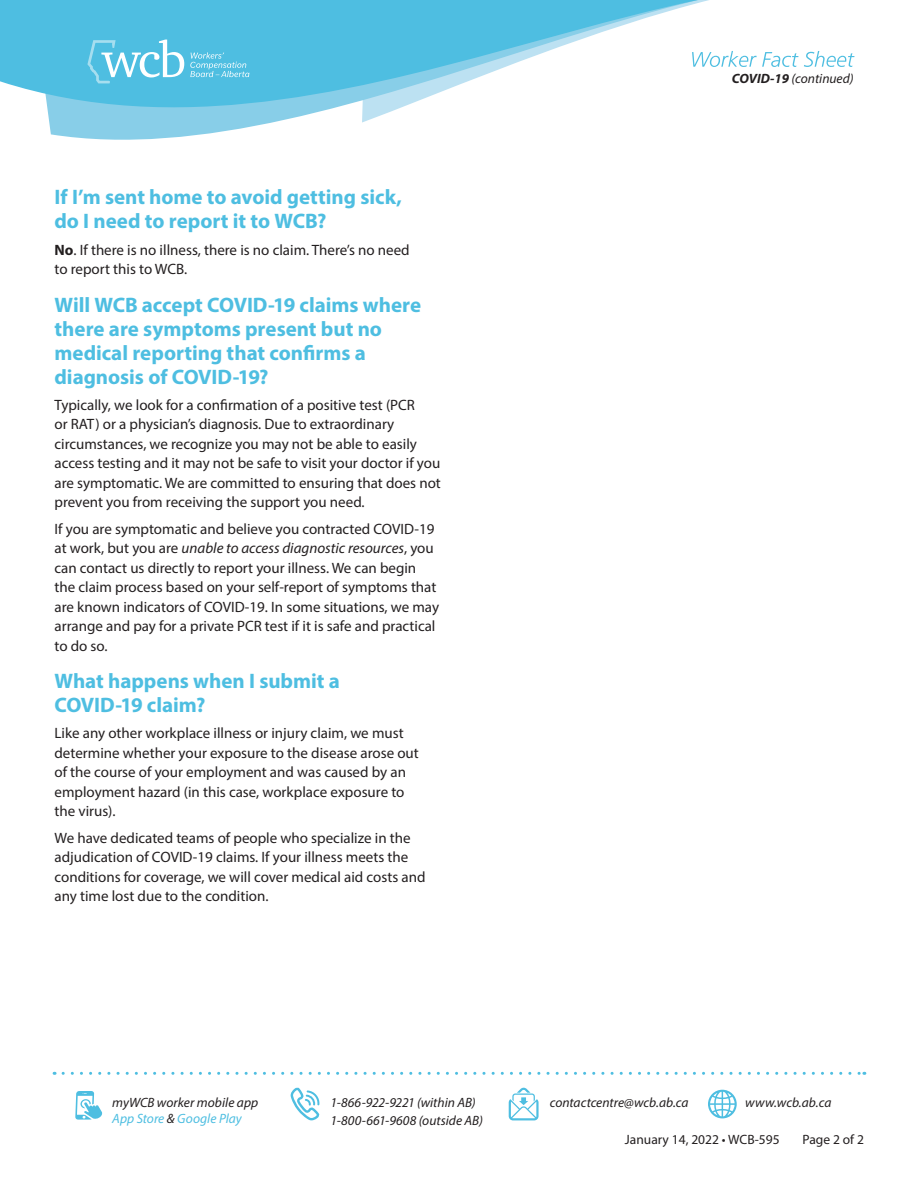
<style>
.page{position:relative;width:918px;height:1188px;background:#fff}
.page>*{position:absolute;margin:0;border:0;box-sizing:border-box;transform-origin:0 0}
.Subtitle{font:700 21px/24px "Myriad Pro";color:#4ebee1}
.Body_Text{font:15px/19.5px "Myriad Pro";color:#231f20}
.t1{font:italic 13.5px/16.2px "Myriad Pro";color:#231f20}
.t2{font:13.5px "Myriad Pro";color:#231f20}
.s1{font-weight:700}
.s2{font-style:italic}
.s3{color:#4ebee1}
</style>
<div class="page">
<svg style="left:63px;top:1072px;width:802px;height:3px"></svg>
<svg style="left:0;top:0;width:855px;height:140px"></svg>
<svg style="left:190px;top:52px;width:59px;height:25px"></svg>
<svg style="left:53px;top:40px;width:131px;height:43px;background:#6bc8e5"></svg>
<svg style="left:291px;top:1088px;width:29px;height:32px"></svg>
<svg style="left:509px;top:1088px;width:30px;height:32px"></svg>
<svg style="left:708px;top:1090px;width:29px;height:28px"></svg>
<svg style="left:75px;top:1091px;width:28px;height:29px"></svg>
<p class="Subtitle" style="left:54px;top:185px;width:349px">If I’m sent home to avoid getting sick, do I need to report it to WCB?</p>
<p class="Body_Text" style="left:54px;top:240px;width:357px"><span class="s1">No</span>. If there is no illness, there is no claim. There’s no need to report this to WCB.</p>
<p class="Subtitle" style="left:54px;top:292px;width:368px">Will WCB accept COVID-19 claims where there are symptoms present but no medical reporting that confirms a diagnosis of COVID-19?</p>
<p class="Body_Text" style="left:54px;top:395px;width:388px">Typically, we look for a confirmation of a positive test (PCR<br>or RAT) or a physician’s diagnosis. Due to extraordinary circumstances, we recognize you may not be able to easily access testing and it may not be safe to visit your doctor if you are symptomatic. We are committed to ensuring that does not prevent you from receiving the support you need.</p>
<p class="Body_Text" style="left:54px;top:519px;width:386px">If you are symptomatic and believe you contracted COVID-19 at work, but you are <span class="s2">unable to access diagnostic resources</span>, you can contact us directly to report your illness. We can begin the claim process based on your self-report of symptoms that are known indicators of COVID-19. In some situations, we may arrange and pay for a private PCR test if it is safe and practical to do so.</p>
<p class="Subtitle" style="left:54px;top:668px;width:287px">What happens when I submit a<br>COVID-19 claim?</p>
<p class="Body_Text" style="left:54px;top:723px;width:366px">Like any other workplace illness or injury claim, we must determine whether your exposure to the disease arose out of the course of your employment and was caused by an employment hazard (in this case, workplace exposure to the virus).</p>
<p class="Body_Text" style="left:54px;top:828px;width:372px">We have dedicated teams of people who specialize in the adjudication of COVID-19 claims. If your illness meets the conditions for coverage, we will cover medical aid costs and any time lost due to the condition.</p>
<p class="t1" style="left:732px;top:70px;width:123px"><span class="s1">COVID-19</span> (continued)</p>
<p class="t1" style="left:112px;top:1094px;width:148px">myWCB worker mobile app<br><span class="s3">App Store</span> &amp; <span class="s3">Google Play</span></p>
<p class="t1" style="left:331px;top:1094px;width:147px">1-866-922-9221 (within AB)</p>
<p class="t1" style="left:550px;top:1094px;width:140px">contactcentre@wcb.ab.ca</p>
<p class="t1" style="left:745px;top:1094px;width:88px">www.wcb.ab.ca</p>
<p class="t1" style="left:331px;top:1112px;width:154px">1-800-661-9608 (outside AB)</p>
<p class="t2" style="left:625px;top:1131px;width:156px">January 14, 2022 • WCB-595</p>
<p class="t2" style="left:803px;top:1131px;width:63px">Page 2 of 2</p>
</div>
